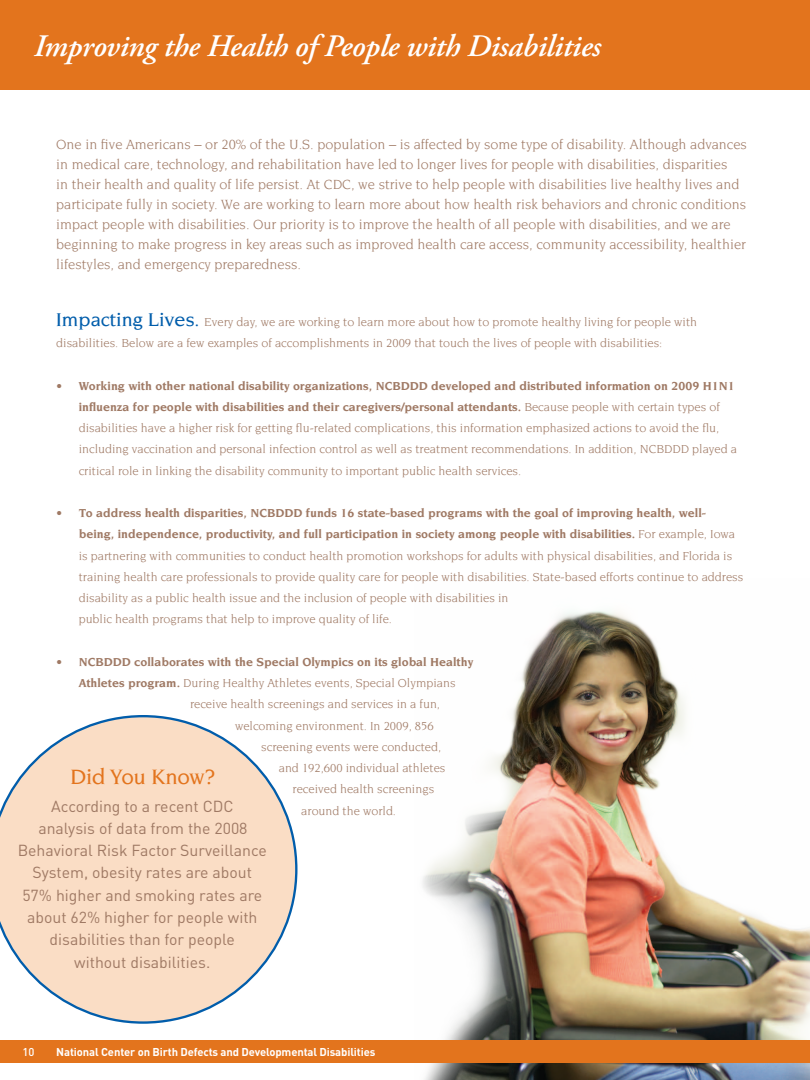
<style>
.page{position:relative;width:810px;height:1080px;background:#fff}
.page>*{position:absolute;margin:0;border:0;box-sizing:border-box;transform-origin:0 0}
.t1{font:italic 600 31.25px "Adobe Garamond Pro";letter-spacing:-.01em;color:#fff}
.t2{font:500 22.5px "Novarese Std";letter-spacing:-.02em;color:#e3741d}
.t3{font:15.88px/22.2px "DIN";color:#9f7964;text-align:center}
.t4{font:14.38px/20px "Novarese Std";color:#9f7964}
.t5{font:12.5px/21.2px "Novarese Std";color:#9f7964}
.t6{font:700 12.5px "Novarese Std";color:#9f7964}
.t7{font:700 11.25px "DIN";letter-spacing:-.01em;color:#fff}
.t8{font:500 11.25px "DIN";color:#fff}
.s1{font-weight:500;font-size:20px;color:#015dab}
.s2{font-weight:700}
.s3{font-weight:400}
</style>
<div class="page">
<div style="left:0;top:0;width:810px;height:90px;background:#e3741d"></div>
<img style="left:362px;top:611px;width:448px;height:469px">
<svg style="left:0;top:715px;width:297px;height:309px"></svg>
<div style="left:0;top:1041px;width:810px;height:22px;background:#e3741d"></div>
<p class="t1" style="left:34px;top:28px;width:569px">Improving the Health of People with Disabilities</p>
<p class="t4" style="left:56px;top:135px;width:692px">One in five Americans – or 20% of the U.S. population – is affected by some type of disability. Although advances in medical care, technology, and rehabilitation have led to longer lives for people with disabilities, disparities<br>in their health and quality of life persist. At CDC, we strive to help people with disabilities live healthy lives and participate fully in society. We are working to learn more about how health risk behaviors and chronic conditions impact people with disabilities. Our priority is to improve the health of all people with disabilities, and we are beginning to make progress in key areas such as improved health care access, community accessibility, healthier lifestyles, and emergency preparedness.</p>
<p class="t5" style="left:56px;top:311px;width:642px"><span class="s1">Impacting Lives.</span> Every day, we are working to learn more about how to promote healthy living for people with disabilities. Below are a few examples of accomplishments in 2009 that touch the lives of people with disabilities:</p>
<p class="t5" style="left:79px;top:375px;width:660px;text-indent:-22px">• <span class="s2">Working with other national disability organizations, NCBDDD developed and distributed information on 2009 H1N1 influenza for people with disabilities and their caregivers/personal attendants.</span> Because people with certain types of disabilities have a higher risk for getting flu-related complications, this information emphasized actions to avoid the flu, including vaccination and personal infection control as well as treatment recommendations. In addition, NCBDDD played a critical role in linking the disability community to important public health services.</p>
<p class="t5" style="left:79px;top:502px;width:666px;text-indent:-22px">• <span class="s2">To address health disparities, NCBDDD funds 16 state-based programs with the goal of improving health, well&shy;being, independence, productivity, and full participation in society among people with disabilities.</span> For example, Iowa is partnering with communities to conduct health promotion workshops for adults with physical disabilities, and Florida is training health care professionals to provide quality care for people with disabilities. State-based efforts continue to address disability as a public health issue and the inclusion of people with disabilities in<br>public health programs that help to improve quality of life.</p>
<p class="t6" style="left:56px;top:655px;width:419px"><span class="s3">•</span> NCBDDD collaborates with the Special Olympics on its global Healthy</p>
<p class="t5" style="left:79px;top:672px;width:378px"><span class="s2">Athletes program.</span> During Healthy Athletes events, Special Olympians</p>
<p class="t5" style="left:190px;top:693px;width:252px">receive health screenings and services in a fun,</p>
<p class="t5" style="left:235px;top:715px;width:200px">welcoming environment. In 2009, 856</p>
<p class="t5" style="left:261px;top:736px;width:181px">screening events were conducted,</p>
<p class="t5" style="left:279px;top:757px;width:168px">and 192,600 individual athletes</p>
<p class="t5" style="left:293px;top:778px;width:143px">received health screenings</p>
<p class="t5" style="left:301px;top:800px;width:96px">around the world.</p>
<p class="t2" style="left:70px;top:764px;width:147px">Did You Know?</p>
<p class="t3" style="left:18px;top:794px;width:251px">According to a recent CDC<br>analysis of data from the 2008<br>Behavioral Risk Factor Surveillance<br>System, obesity rates are about<br>57% higher and smoking rates are about 62% higher for people with disabilities than for people<br>without disabilities.</p>
<p class="t8" style="left:22px;top:1045px;width:13px">10</p>
<p class="t7" style="left:56px;top:1045px;width:321px">National Center on Birth Defects and Developmental Disabilities</p>
</div>
